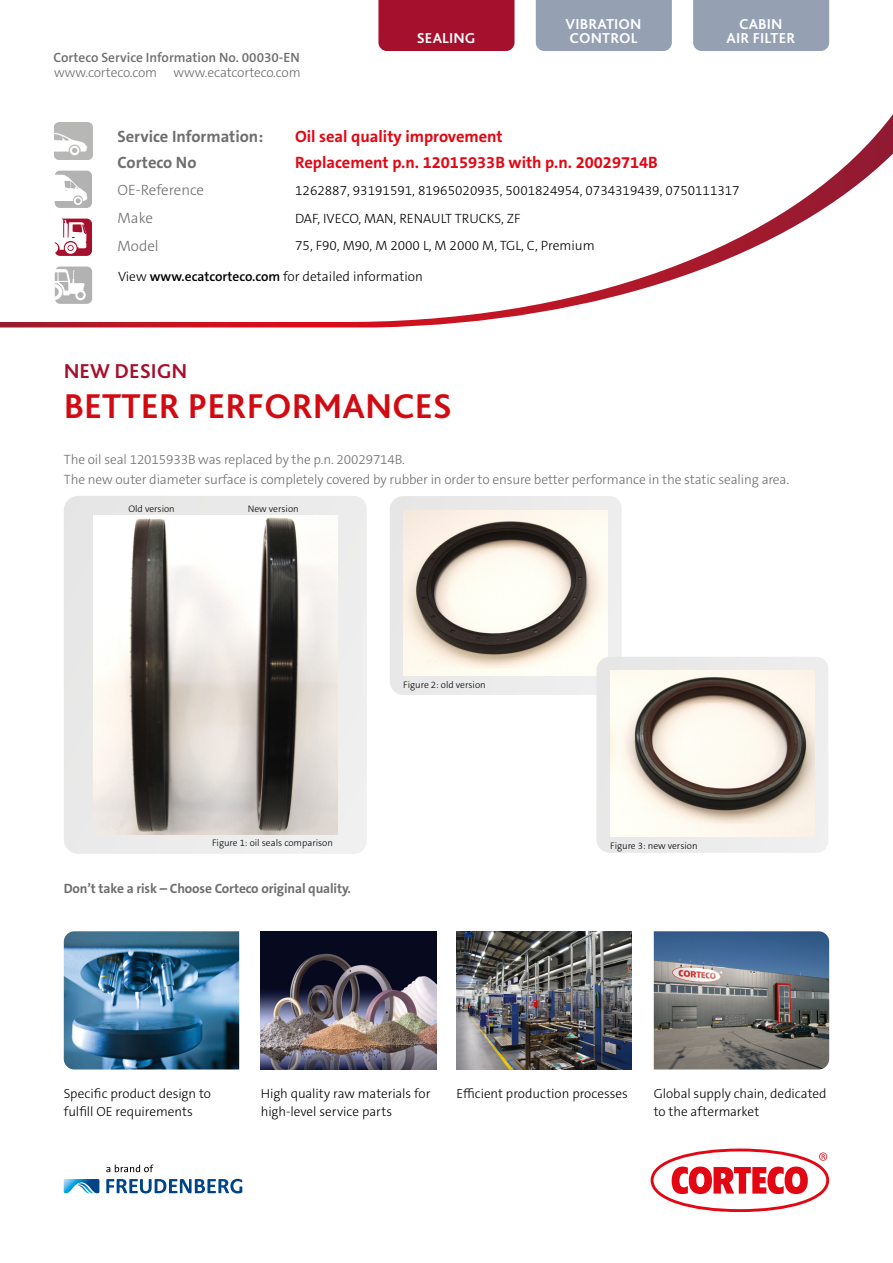
<style>
.page{position:relative;width:893px;height:1263px;background:#fff}
.page>*{position:absolute;margin:0;border:0;box-sizing:border-box;transform-origin:0 0}
.t1{font:700 36px "Bliss";color:#d20a11}
.t2{font:700 21px "Bliss";color:#a5102d}
.t3{font:700 16.5px "The Sans C5";color:#e30613}
.t4{font:700 16.5px "The Sans C5";color:#706f6f}
.t5{font:700 15px/13.5px "Bliss";letter-spacing:.01em;color:#fff;text-align:center}
.t6{font:300 15px "The Sans C5";color:#706f6f}
.t7{font:300 13.5px/19.5px "The Sans C5";letter-spacing:-.01em;color:#706f6f}
.t8{font:300 13.5px "The Sans C5";color:#000}
.t9{font:700 13.5px "The Sans C5";letter-spacing:-.01em;color:#706f6f}
.t10{font:600 13.5px "The Sans C5";color:#706f6f}
.t11{font:300 13.2px/18px "The Sans C5";letter-spacing:-.005em;color:#000}
.t12{font:300 9.6px "The Sans C5";color:#000}
.s1{font-weight:600}
</style>
<div class="page">
<svg style="left:0;top:114px;width:893px;height:213px"></svg>
<div style="left:693px;top:0;width:136px;height:51px;background:#95a1b3"></div>
<div style="left:536px;top:0;width:136px;height:51px;background:#95a1b3"></div>
<div style="left:378px;top:0;width:136px;height:51px;background:#a5102d"></div>
<div style="left:648px;top:1146px;width:183px;height:68px;border:6px solid #fff;border-radius:50%"></div>
<div style="left:652px;top:1150px;width:176px;height:60px;background:#fff;border-radius:50%"></div>
<div style="left:651px;top:1148px;width:178px;height:64px;border:3px solid #e30613;border-radius:50%"></div>
<svg style="left:672px;top:1166px;width:136px;height:28px"></svg>
<svg style="left:819px;top:1152px;width:8px;height:9px"></svg>
<svg style="left:106px;top:1164px;width:47px;height:8px"></svg>
<svg style="left:106px;top:1179px;width:136px;height:14px"></svg>
<svg style="left:64px;top:1179px;width:35px;height:14px"></svg>
<img style="left:654px;top:931px;width:175px;height:138px">
<img style="left:261px;top:931px;width:175px;height:138px">
<img style="left:456px;top:931px;width:176px;height:138px">
<img style="left:64px;top:931px;width:175px;height:138px">
<img style="left:55px;top:123px;width:37px;height:37px">
<svg style="left:55px;top:171px;width:37px;height:37px"></svg>
<div style="left:55px;top:267px;width:37px;height:37px;background:#b3b2b2;border-radius:5px"></div>
<svg style="left:55px;top:269px;width:30px;height:31px"></svg>
<svg style="left:55px;top:219px;width:37px;height:37px"></svg>
<div style="left:64px;top:496px;width:303px;height:358px;background:#ebebeb"></div>
<img style="left:94px;top:515px;width:243px;height:319px">
<div style="left:390px;top:496px;width:232px;height:199px;background:#ebebeb"></div>
<img style="left:404px;top:510px;width:204px;height:166px">
<svg style="left:596px;top:657px;width:232px;height:196px"></svg>
<img style="left:610px;top:671px;width:204px;height:165px">
<p class="t10" style="left:54px;top:49px;width:248px">Corteco Service Information No. 00030-EN</p>
<p class="t7" style="left:54px;top:63px;width:248px">www.corteco.com www.ecatcorteco.com</p>
<p class="t5" style="left:565px;top:17px;width:78px">VIBRATION</p>
<p class="t5" style="left:417px;top:31px;width:60px">SEALING</p>
<p class="t5" style="left:569px;top:31px;width:70px">CONTROL</p>
<p class="t5" style="left:726px;top:17px;width:70px">CABIN<br>AIR FILTER</p>
<p class="t4" style="left:118px;top:126px;width:147px">Service Information:</p>
<p class="t3" style="left:295px;top:126px;width:209px">Oil seal quality improvement</p>
<p class="t4" style="left:118px;top:152px;width:80px">Corteco No</p>
<p class="t3" style="left:295px;top:152px;width:364px">Replacement p.n. 12015933B with p.n. 20029714B</p>
<p class="t6" style="left:118px;top:181px;width:88px">OE-Reference</p>
<p class="t8" style="left:295px;top:182px;width:446px">1262887, 93191591, 81965020935, 5001824954, 0734319439, 0750111317</p>
<p class="t6" style="left:118px;top:208px;width:37px">Make</p>
<p class="t8" style="left:295px;top:209px;width:227px">DAF, IVECO, MAN, RENAULT TRUCKS, ZF</p>
<p class="t6" style="left:118px;top:236px;width:43px">Model</p>
<p class="t8" style="left:295px;top:237px;width:301px">75, F90, M90, M 2000 L, M 2000 M, TGL, C, Premium</p>
<p class="t8" style="left:118px;top:268px;width:307px">View <span class="s1">www.ecatcorteco.com</span> for detailed information</p>
<h2 class="t2" style="left:64px;top:358px;width:125px">NEW DESIGN</h2>
<h1 class="t1" style="left:64px;top:384px;width:390px">BETTER PERFORMANCES</h1>
<p class="t7" style="left:64px;top:450px;width:727px">The oil seal 12015933B was replaced by the p.n. 20029714B.<br>The new outer diameter surface is completely covered by rubber in order to ensure better performance in the static sealing area.</p>
<p class="t12" style="left:128px;top:503px;width:48px">Old version</p>
<p class="t12" style="left:248px;top:503px;width:52px">New version</p>
<p class="t12" style="left:403px;top:678px;width:84px">Figure 2: old version</p>
<p class="t12" style="left:212px;top:836px;width:122px">Figure 1: oil seals comparison</p>
<p class="t9" style="left:64px;top:880px;width:289px">Don’t take a risk – Choose Corteco original quality.</p>
<p class="t12" style="left:610px;top:840px;width:89px">Figure 3: new version</p>
<p class="t11" style="left:64px;top:1085px;width:149px">Specific product design to</p>
<p class="t11" style="left:456px;top:1085px;width:173px">Efficient production processes</p>
<p class="t11" style="left:64px;top:1103px;width:130px">fulfill OE requirements</p>
<p class="t11" style="left:261px;top:1085px;width:171px">High quality raw materials for high-level service parts</p>
<p class="t11" style="left:654px;top:1085px;width:174px">Global supply chain, dedicated to the aftermarket</p>
</div>
